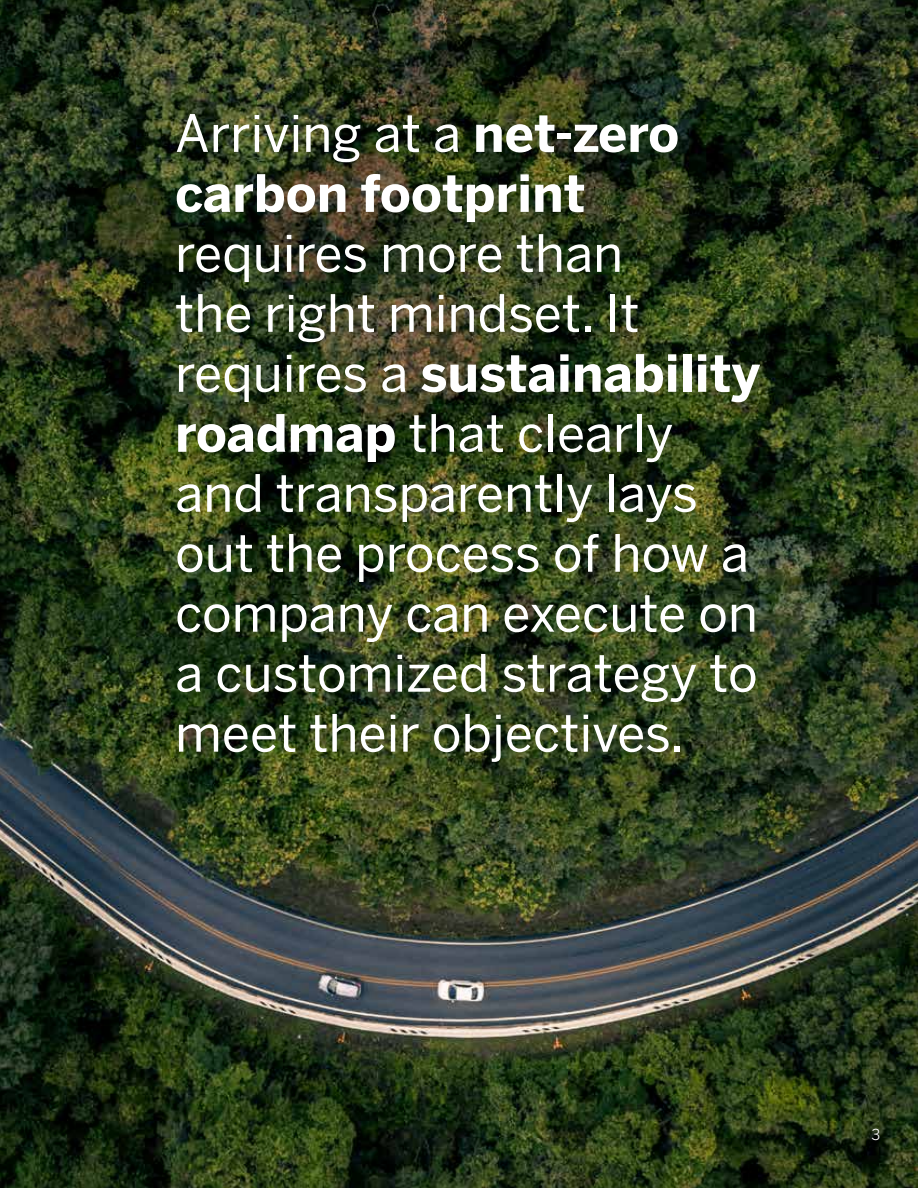
<style>
.page{position:relative;width:918px;height:1188px;background:#fff}
.page>*{position:absolute;margin:0;border:0;box-sizing:border-box;transform-origin:0 0}
.t1{font:51px/60px "Benton Sans";color:#fff}
.t2{font:700 51px/60px "Benton Sans";color:#fff}
.t3{font:15px "Benton Sans";color:#fff}
.s1{font-weight:400}
.s2{font-weight:700}
</style>
<div class="page">
<img style="left:0;top:0;width:918px;height:1188px">
<p class="t2" style="left:175px;top:103px;width:506px"><span class="s1">Arriving at a</span> net-zero carbon footprint</p>
<p class="t1" style="left:175px;top:223px;width:587px">requires more than<br>the right mindset. It requires a <span class="s2">sustainability roadmap</span> that clearly and transparently lays out the process of how a company can execute on a customized strategy to meet their objectives.</p>
<p class="t3" style="left:871px;top:1126px;width:10px">3</p>
</div>
